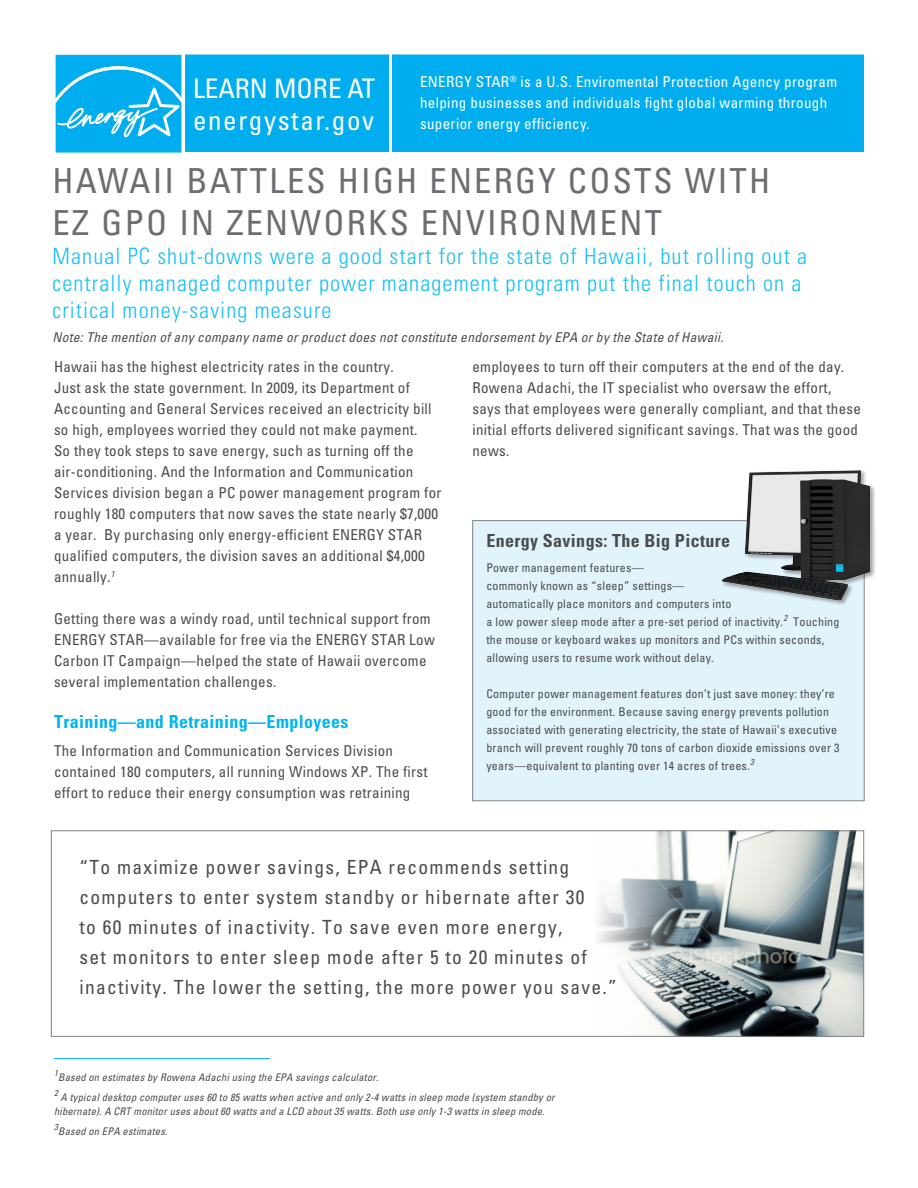
<style>
.page{position:relative;width:918px;height:1188px;background:#fff}
.page>*{position:absolute;margin:0;border:0;box-sizing:border-box;transform-origin:0 0}
.t1{font:condensed 34.5px/42px "Univers LT Std";letter-spacing:.065em;color:#6c6d70}
.t2{font:condensed 27px "Univers";letter-spacing:.06em;color:#fff}
.t3{font:condensed 27px "Univers";color:#fff}
.t4{font:300 condensed 22.5px/27px "Univers LT Std";letter-spacing:.05em;color:#15c0f2}
.BODY{font:condensed 19.5px/30px "Univers LT Std";letter-spacing:.065em;color:#4b4c4d}
.t5{font:700 condensed 18px "Univers LT Std";letter-spacing:.02em;color:#00b6f0}
.t6{font:700 condensed 18px "Univers LT Std";letter-spacing:.02em;color:#4b4c4d}
.BODY-2{font:condensed 15px/21px "Univers LT Std";letter-spacing:.02em;color:#4b4c4d}
.t7{font:condensed 15px/21px "Univers";letter-spacing:.025em;color:#fff}
.BODY-3{font:italic condensed 13.5px "Univers LT Std";letter-spacing:.02em;color:#4b4c4d}
.BODY-4{font:condensed 12px/18px "Univers LT Std";letter-spacing:.02em;color:#4b4c4d}
.Footnotes{font:italic condensed 10.5px/13.5px "Univers LT Std";letter-spacing:.02em;color:#4b4c4d}
.Footnotes-2{font:italic condensed 8.7px "Univers LT Std";color:#4b4c4d}
</style>
<div class="page">
<div style="left:176px;top:54px;width:688px;height:97px;background:#00aeef"></div>
<div style="left:52px;top:55px;width:133px;height:97px;background:linear-gradient(to bottom,#fff,#fff)"></div>
<svg style="left:56px;top:55px;width:126px;height:97px;background:#21b8f1"></svg>
<hr style="left:389px;top:45px;width:3px;height:119px;background:#fff">
<hr style="left:182px;top:46px;width:2px;height:119px;background:#fff">
<hr style="left:54px;top:1058px;width:216px;height:1px;background:#00aeef">
<img style="left:598px;top:832px;width:264px;height:203px">
<div style="left:51px;top:830px;width:813px;height:207px;border:1px solid #808285"></div>
<div style="left:473px;top:521px;width:391px;height:280px;background:#e1f4fc"></div>
<div style="left:472px;top:520px;width:392px;height:281px;border:1px solid #808285"></div>
<div style="left:720px;top:469px;width:156px;height:137px;background:#231f20;opacity:.4"></div>
<img style="left:716px;top:469px;width:160px;height:132px">
<p class="t7" style="left:420px;top:71px;width:419px">ENERGY STAR<sup>®</sup> is a U.S. Enviromental Protection Agency program helping businesses and individuals fight global warming through superior energy efficiency.</p>
<p class="t1" style="left:52px;top:159px;width:719px">HAWAII BATTLES HIGH ENERGY COSTS WITH<br>EZ GPO IN ZENWORKS ENVIRONMENT</p>
<p class="t4" style="left:52px;top:243px;width:756px">Manual PC shut-downs were a good start for the state of Hawaii, but rolling out a centrally managed computer power management program put the final touch on a critical money-saving measure</p>
<p class="BODY-3" style="left:52px;top:328px;width:672px">Note: The mention of any company name or product does not constitute endorsement by EPA or by the State of Hawaii.</p>
<p class="t3" style="left:193px;top:71px;width:184px">LEARN MORE AT</p>
<p class="t2" style="left:193px;top:104px;width:183px">energystar.gov</p>
<p class="BODY-2" style="left:54px;top:356px;width:389px">Hawaii has the highest electricity rates in the country.<br>Just ask the state government. In 2009, its Department of Accounting and General Services received an electricity bill so high, employees worried they could not make payment.<br>So they took steps to save energy, such as turning off the air-conditioning. And the Information and Communication Services division began a PC power management program for roughly 180 computers that now saves the state nearly $7,000 a year. By purchasing only energy-efficient ENERGY STAR qualified computers, the division saves an additional $4,000 annually.<sup>1</sup></p>
<p class="BODY-2" style="left:54px;top:608px;width:382px">Getting there was a windy road, until technical support from ENERGY STAR—available for free via the ENERGY STAR Low Carbon IT Campaign—helped the state of Hawaii overcome several implementation challenges.</p>
<p class="t5" style="left:54px;top:711px;width:296px">Training—and Retraining—Employees</p>
<p class="BODY-2" style="left:54px;top:740px;width:375px">The Information and Communication Services Division contained 180 computers, all running Windows XP. The first effort to reduce their energy consumption was retraining</p>
<p class="BODY-2" style="left:472px;top:356px;width:390px">employees to turn off their computers at the end of the day.<br>Rowena Adachi, the IT specialist who oversaw the effort, says that employees were generally compliant, and that these initial efforts delivered significant savings. That was the good news.</p>
<p class="t6" style="left:486px;top:530px;width:245px">Energy Savings: The Big Picture</p>
<p class="BODY-4" style="left:486px;top:559px;width:159px">Power management features—</p>
<p class="BODY-4" style="left:486px;top:577px;width:355px">commonly known as “sleep” settings—<br>automatically place monitors and computers into<br>a low power sleep mode after a pre-set period of inactivity.<sup>2</sup> Touching the mouse or keyboard wakes up monitors and PCs within seconds, allowing users to resume work without delay.</p>
<p class="BODY-4" style="left:486px;top:685px;width:355px">Computer power management features don’t just save money: they’re good for the environment. Because saving energy prevents pollution associated with generating electricity, the state of Hawaii’s executive branch will prevent roughly 70 tons of carbon dioxide emissions over 3 years—equivalent to planting over 14 acres of trees.<sup>3</sup></p>
<p class="BODY" style="left:80px;top:851px;width:539px">“To maximize power savings, EPA recommends setting computers to enter system standby or hibernate after 30<br>to 60 minutes of inactivity. To save even more energy,<br>set monitors to enter sleep mode after 5 to 20 minutes of inactivity. The lower the setting, the more power you save.”</p>
<p class="Footnotes-2" style="left:54px;top:1067px;width:5px">1</p>
<p class="Footnotes" style="left:58px;top:1070px;width:322px">Based on estimates by Rowena Adachi using the EPA savings calculator.</p>
<p class="Footnotes-2" style="left:54px;top:1088px;width:5px">2</p>
<p class="Footnotes" style="left:54px;top:1091px;width:502px;text-indent:7px">A typical desktop computer uses 60 to 85 watts when active and only 2-4 watts in sleep mode (system standby or hibernate). A CRT monitor uses about 60 watts and a LCD about 35 watts. Both use only 1-3 watts in sleep mode.</p>
<p class="Footnotes-2" style="left:54px;top:1121px;width:5px">3</p>
<p class="Footnotes" style="left:58px;top:1124px;width:111px">Based on EPA estimates.</p>
</div>
